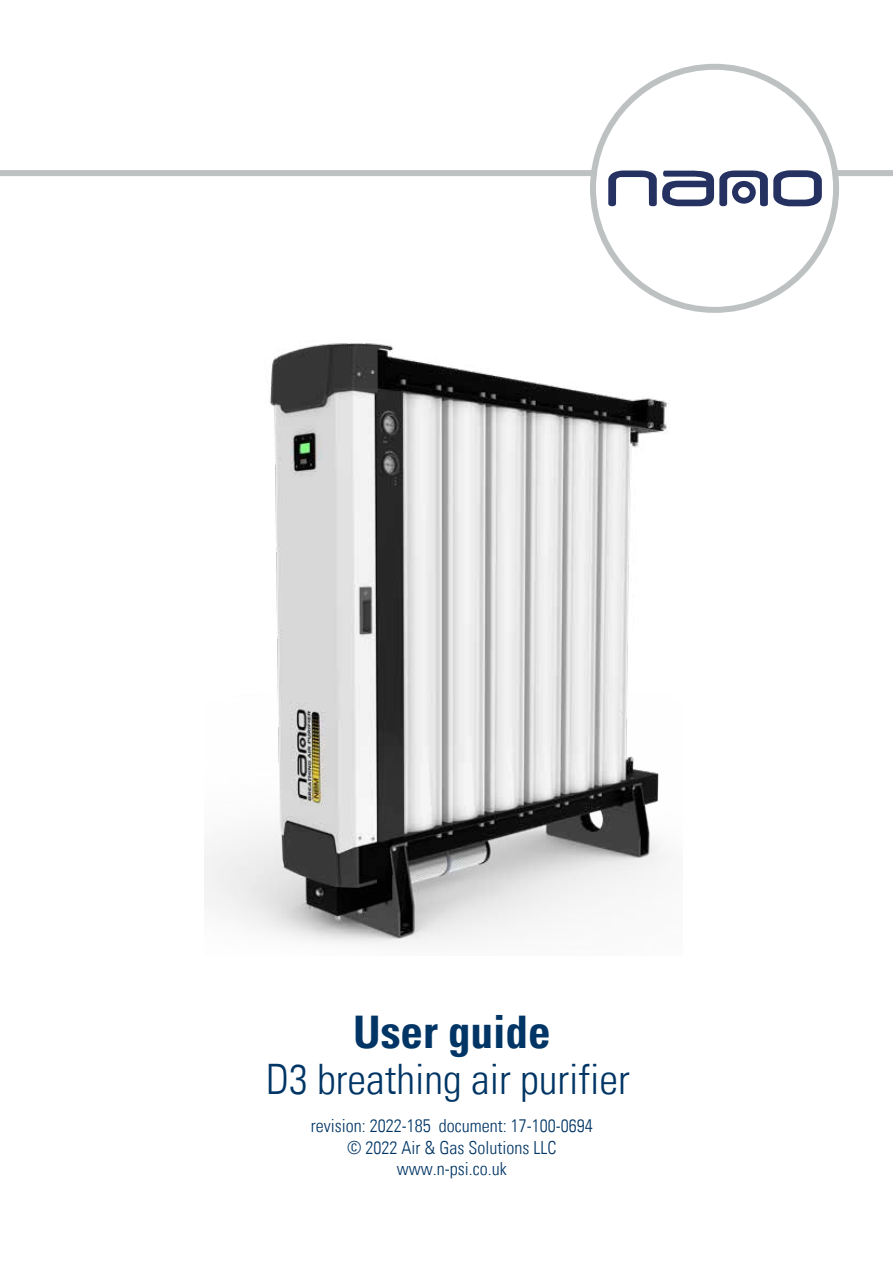
<style>
.page{position:relative;width:893px;height:1263px;background:#fff}
.page>*{position:absolute;margin:0;border:0;box-sizing:border-box;transform-origin:0 0}
.t1{font:700 condensed 45px "Univers";color:#003565}
.t2{font:300 condensed 42px "Univers LT";color:#003565}
.t3{font:300 condensed 18px/21.6px "Univers LT";color:#003565;text-align:center}
</style>
<div class="page">
<div style="left:0;top:170px;width:893px;height:6px;background:#bec1c2"></div>
<img style="left:205px;top:343px;width:466px;height:601px">
<div style="left:593px;top:67px;width:243px;height:243px;background:#fff;border-radius:50%"></div>
<svg style="left:608px;top:170px;width:214px;height:36px"></svg>
<div style="left:590px;top:64px;width:249px;height:249px;border:6px solid #bec1c2;border-radius:50%"></div>
<h1 class="t1" style="left:353px;top:1004px;width:199px">User guide</h1>
<h2 class="t2" style="left:266px;top:1053px;width:365px">D3 breathing air purifier</h2>
<p class="t3" style="left:311px;top:1115px;width:283px">revision: 2022-185 document: 17-100-0694 © 2022 Air &amp; Gas Solutions LLC www.n-psi.co.uk</p>
</div>
